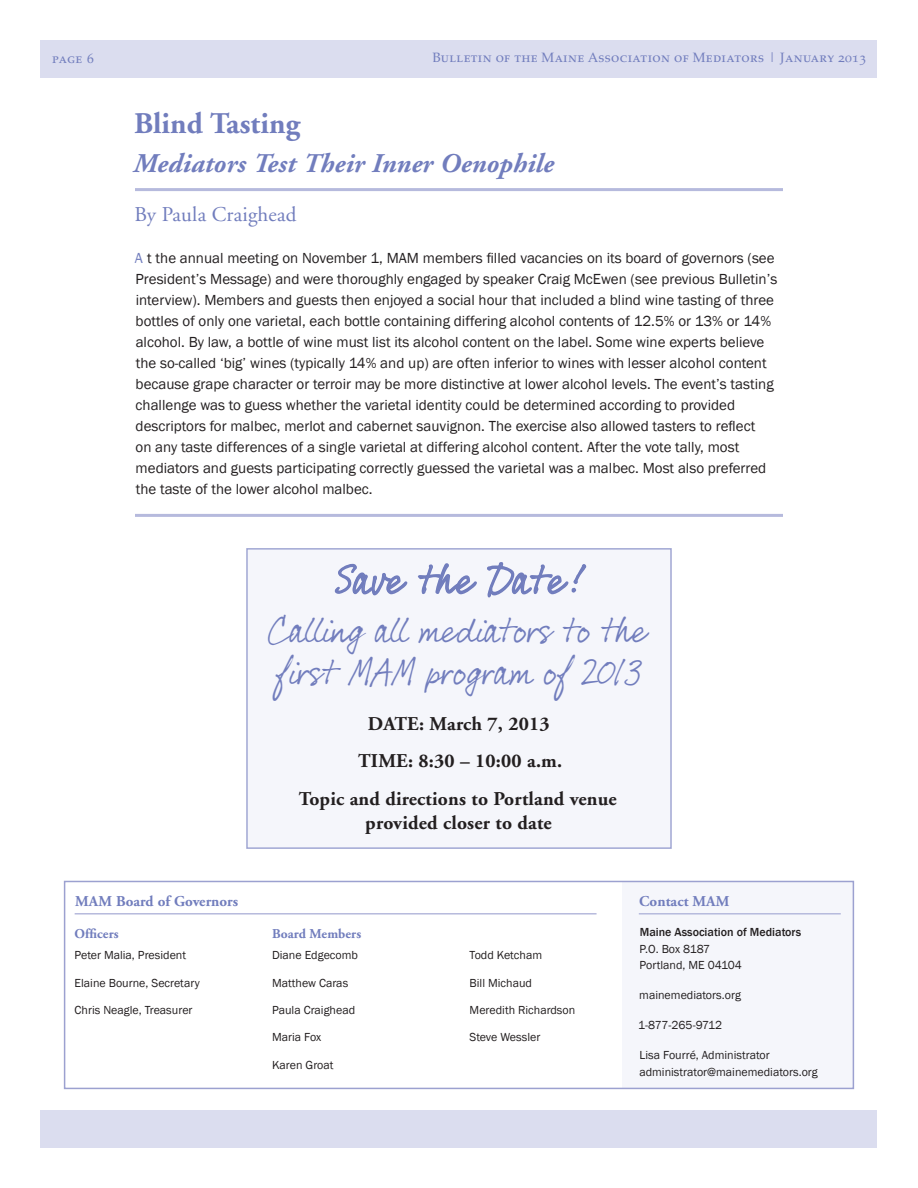
<style>
.page{position:relative;width:918px;height:1188px;background:#fff}
.page>*{position:absolute;margin:0;border:0;box-sizing:border-box;transform-origin:0 0}
.t1{font:48px "Markscript Plain";letter-spacing:.025em;color:#717dbd}
.t2{font:42px/42px "Markscript Plain";color:#717dbd}
.t3{font:700 30px "Adobe Garamond";letter-spacing:.005em;color:#717dbd}
.t4{font:italic 700 27px "Adobe Garamond";letter-spacing:.005em;color:#717dbd}
.t5{font:21px "Adobe Garamond";letter-spacing:.01em;color:#717dbd}
.t6{font:700 19.5px/37.5px "Adobe Garamond";letter-spacing:.01em;color:#231f20;text-align:center}
.t7{font:15px/21px "Franklin Gothic";color:#231f20}
.t8{font:700 15px "Adobe Garamond";letter-spacing:.005em;color:#717dbd}
.t9{font:13.5px "Palatino SC";letter-spacing:.025em;color:#717dbd}
.t10{font:700 13.5px "Adobe Garamond";letter-spacing:.005em;color:#717dbd}
.t11{font:12px/16.5px "Franklin Gothic";color:#231f20}
.t12{font:500 12px "Franklin Gothic";color:#231f20}
.t13{font:12px "Franklin Gothic";letter-spacing:-.025em;color:#231f20}
.s1{color:#717dbd}
</style>
<div class="page">
<div style="left:40px;top:40px;width:838px;height:38px;background:#dbddef"></div>
<div style="left:40px;top:1110px;width:838px;height:38px;background:#dbddef"></div>
<div style="left:622px;top:881px;width:231px;height:208px;background:#f5f6fb"></div>
<div style="left:64px;top:881px;width:790px;height:208px;border:2px solid #9ca1d0"></div>
<hr style="left:75px;top:913px;width:522px;height:2px;background:#b6badd">
<hr style="left:639px;top:913px;width:202px;height:2px;background:#b6badd">
<hr style="left:135px;top:188px;width:648px;height:3px;background:#b6badd">
<hr style="left:135px;top:514px;width:648px;height:3px;background:#b6badd">
<div style="left:246px;top:548px;width:426px;height:301px;background:#f5f6fb;border:2px solid #a1a7d3"></div>
<svg style="left:335px;top:563px;width:73px;height:33px"></svg>
<svg style="left:418px;top:563px;width:59px;height:32px"></svg>
<svg style="left:487px;top:562px;width:100px;height:35px"></svg>
<p class="t9" style="left:52px;top:50px;width:43px">page 6</p>
<p class="t9" style="left:432px;top:49px;width:435px">Bulletin of the Maine Association of Mediators | January 2013</p>
<h3 class="t3" style="left:134px;top:107px;width:167px">Blind Tasting</h3>
<h3 class="t4" style="left:134px;top:149px;width:422px">Mediators Test Their Inner Oenophile</h3>
<h3 class="t5" style="left:134px;top:204px;width:164px">By Paula Craighead</h3>
<p class="t7" style="left:135px;top:247px;width:644px"><span class="s1">A</span> t the annual meeting on November 1, MAM members filled vacancies on its board of governors (see President’s Message) and were thoroughly engaged by speaker Craig McEwen (see previous Bulletin’s interview). Members and guests then enjoyed a social hour that included a blind wine tasting of three bottles of only one varietal, each bottle containing differing alcohol contents of 12.5% or 13% or 14% alcohol. By law, a bottle of wine must list its alcohol content on the label. Some wine experts believe the so-called ‘big’ wines (typically 14% and up) are often inferior to wines with lesser alcohol content because grape character or terroir may be more distinctive at lower alcohol levels. The event’s tasting challenge was to guess whether the varietal identity could be determined according to provided descriptors for malbec, merlot and cabernet sauvignon. The exercise also allowed tasters to reflect<br>on any taste differences of a single varietal at differing alcohol content. After the vote tally, most mediators and guests participating correctly guessed the varietal was a malbec. Most also preferred the taste of the lower alcohol malbec.</p>
<h1 class="t1" style="left:335px;top:549px;width:248px">Save the Date!</h1>
<h2 class="t2" style="left:267px;top:606px;width:381px">Calling all mediators to the first MAM program of 2013</h2>
<h3 class="t6" style="left:299px;top:705px;width:319px">DATE: March 7, 2013<br>TIME: 8:30 – 10:00 a.m.<br>Topic and directions to Portland venue</h3>
<h3 class="t6" style="left:365px;top:804px;width:188px">provided closer to date</h3>
<p class="t8" style="left:75px;top:893px;width:164px">MAM Board of Governors</p>
<p class="t8" style="left:639px;top:893px;width:92px">Contact MAM</p>
<p class="t12" style="left:640px;top:925px;width:163px">Maine Association of Mediators</p>
<p class="t11" style="left:640px;top:941px;width:104px">P.O. Box 8187<br>Portland, ME 04104</p>
<p class="t11" style="left:639px;top:987px;width:103px">mainemediators.org</p>
<p class="t13" style="left:638px;top:1018px;width:85px">1-877-265-9712</p>
<p class="t11" style="left:639px;top:1047px;width:180px">Lisa Fourré, Administrator administrator@mainemediators.org</p>
<p class="t10" style="left:75px;top:927px;width:45px">Officers</p>
<p class="t10" style="left:272px;top:927px;width:91px">Board Members</p>
<p class="t11" style="left:75px;top:947px;width:113px">Peter Malia, President</p>
<p class="t11" style="left:75px;top:975px;width:127px">Elaine Bourne, Secretary</p>
<p class="t11" style="left:75px;top:1002px;width:119px">Chris Neagle, Treasurer</p>
<p class="t11" style="left:272px;top:947px;width:87px">Diane Edgecomb</p>
<p class="t11" style="left:272px;top:975px;width:78px">Matthew Caras</p>
<p class="t11" style="left:272px;top:1002px;width:85px">Paula Craighead</p>
<p class="t11" style="left:272px;top:1029px;width:51px">Maria Fox</p>
<p class="t11" style="left:272px;top:1057px;width:63px">Karen Groat</p>
<p class="t11" style="left:470px;top:947px;width:74px">Todd Ketcham</p>
<p class="t11" style="left:470px;top:975px;width:64px">Bill Michaud</p>
<p class="t11" style="left:470px;top:1002px;width:107px">Meredith Richardson</p>
<p class="t11" style="left:470px;top:1029px;width:72px">Steve Wessler</p>
</div>
